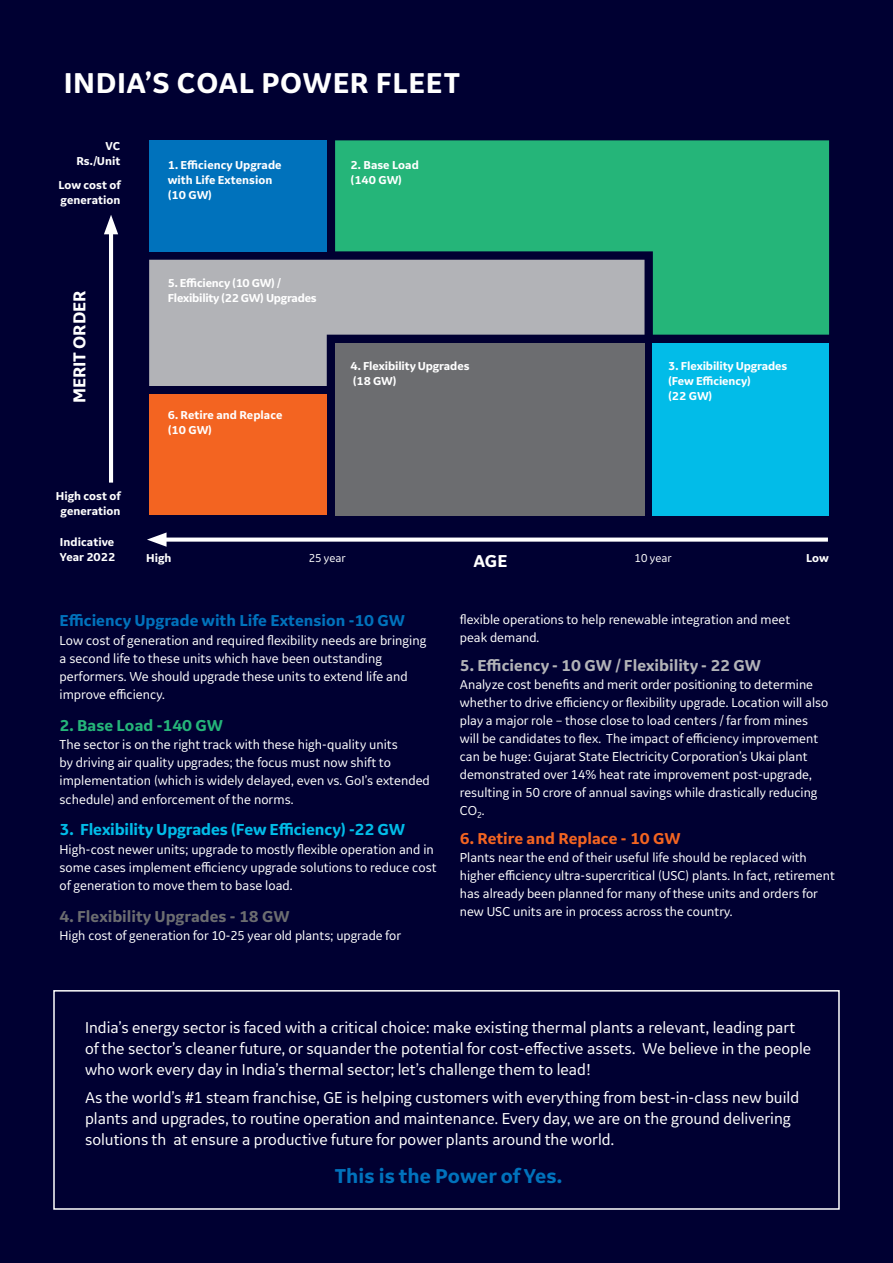
<style>
.page{position:relative;width:893px;height:1263px;background:#000032}
.page>*{position:absolute;margin:0;border:0;box-sizing:border-box;transform-origin:0 0}
.t1{font:700 30px "GE Inspira Sans";letter-spacing:.02em;color:#fff}
.t2{font:700 21px "GE Inspira Sans";color:#0072bc}
.t3{font:700 18px "GE Inspira Sans";color:#fff}
.t4{font:700 16.65px "GE Inspira Sans";letter-spacing:-.01em;color:#02bce8}
.t5{font:16.5px/21px "GE Inspira Sans";color:#fff}
.t6{font:700 16.5px "GE Inspira Sans";color:#0072bc}
.t7{font:700 16.5px "GE Inspira Sans";color:#b2b3b7}
.t8{font:700 16.5px "GE Inspira Sans";color:#6c6d70}
.t9{font:700 16.5px "GE Inspira Sans";color:#f36421}
.t10{font:700 16.5px "GE Inspira Sans";color:#25b579}
.t11{font:13.65px/18.1px "GE Inspira Sans";color:#fff}
.t12{font:13.5px/18px "GE Inspira Sans";color:#fff}
.t13{font:700 12px/15px "GE Inspira Sans";color:#fff}
.t14{font:700 12px "GE Inspira Sans";letter-spacing:-.02em;color:#fff}
.t15{font:12px "GE Inspira Sans";color:#fff}
</style>
<div class="page">
<div style="left:149px;top:394px;width:178px;height:121px;background:#f36421"></div>
<div style="left:149px;top:260px;width:186px;height:126px;background:#b2b3b7"></div>
<div style="left:149px;top:140px;width:178px;height:111px;background:#0072bc"></div>
<div style="left:653px;top:343px;width:176px;height:172px;background:#02bce8"></div>
<div style="left:335px;top:343px;width:309px;height:172px;background:#6c6d70"></div>
<svg style="left:335px;top:140px;width:494px;height:195px;background:#45ad85"></svg>
<div style="left:159px;top:537px;width:669px;height:5px;background:#fff"></div>
<svg style="left:147px;top:532px;width:20px;height:15px"></svg>
<hr style="left:109px;top:227px;width:4px;height:256px;background:#fff">
<svg style="left:104px;top:215px;width:14px;height:19px"></svg>
<p class="t1" style="left:64px;top:65px;width:398px">INDIA’S COAL POWER FLEET</p>
<p class="t13" style="left:106px;top:138px;width:16px">VC</p>
<p class="t13" style="left:76px;top:153px;width:46px">Rs./Unit</p>
<p class="t13" style="left:59px;top:177px;width:64px">Low cost of generation</p>
<p class="t13" style="left:168px;top:157px;width:115px">1. Efficiency Upgrade</p>
<p class="t13" style="left:168px;top:172px;width:106px">with Life Extension</p>
<p class="t13" style="left:168px;top:187px;width:46px">(10 GW)</p>
<p class="t13" style="left:351px;top:157px;width:70px">2. Base Load</p>
<p class="t13" style="left:351px;top:172px;width:53px">(140 GW)</p>
<p class="t3" style="left:68px;top:403px;width:115px;rotate:-90deg">MERIT ORDER</p>
<p class="t13" style="left:56px;top:489px;width:66px;text-align:center">High cost of generation</p>
<p class="t13" style="left:60px;top:534px;width:57px">Indicative<br>Year 2022</p>
<p class="t14" style="left:168px;top:276px;width:115px">5. Efficiency (10 GW) /</p>
<p class="t14" style="left:168px;top:291px;width:150px">Flexibility (22 GW) Upgrades</p>
<p class="t13" style="left:168px;top:408px;width:116px">6. Retire and Replace</p>
<p class="t13" style="left:168px;top:423px;width:46px">(10 GW)</p>
<p class="t13" style="left:351px;top:358px;width:120px">4. Flexibility Upgrades</p>
<p class="t13" style="left:353px;top:373px;width:45px">(18 GW)</p>
<p class="t13" style="left:668px;top:358px;width:121px">3. Flexibility Upgrades</p>
<p class="t13" style="left:668px;top:373px;width:84px">(Few Efficiency)</p>
<p class="t13" style="left:668px;top:388px;width:46px">(22 GW)</p>
<p class="t13" style="left:146px;top:550px;width:27px">High</p>
<p class="t15" style="left:309px;top:550px;width:39px">25 year</p>
<p class="t15" style="left:635px;top:550px;width:39px">10 year</p>
<p class="t13" style="left:806px;top:550px;width:24px">Low</p>
<p class="t3" style="left:473px;top:549px;width:36px">AGE</p>
<p class="t6" style="left:60px;top:611px;width:347px">Efficiency Upgrade with Life Extension -10 GW</p>
<p class="t11" style="left:60px;top:630px;width:368px">Low cost of generation and required flexibility needs are bringing a second life to these units which have been outstanding performers. We should upgrade these units to extend life and improve efficiency.</p>
<p class="t10" style="left:60px;top:715px;width:165px">2. Base Load -140 GW</p>
<p class="t11" style="left:60px;top:735px;width:372px">The sector is on the right track with these high-quality units<br>by driving air quality upgrades; the focus must now shift to implementation (which is widely delayed, even vs. GoI’s extended schedule) and enforcement of the norms.</p>
<p class="t4" style="left:60px;top:819px;width:347px">3. Flexibility Upgrades (Few Efficiency) -22 GW</p>
<p class="t11" style="left:60px;top:840px;width:379px">High-cost newer units; upgrade to mostly flexible operation and in some cases implement efficiency upgrade solutions to reduce cost of generation to move them to base load.</p>
<p class="t8" style="left:60px;top:906px;width:232px">4. Flexibility Upgrades - 18 GW</p>
<p class="t12" style="left:60px;top:926px;width:343px">High cost of generation for 10-25 year old plants; upgrade for</p>
<p class="t12" style="left:460px;top:610px;width:332px">flexible operations to help renewable integration and meet peak demand.</p>
<p class="t7" style="left:460px;top:655px;width:303px">5. Efficiency - 10 GW / Flexibility - 22 GW</p>
<p class="t12" style="left:460px;top:675px;width:370px">Analyze cost benefits and merit order positioning to determine whether to drive efficiency or flexibility upgrade. Location will also play a major role – those close to load centers / far from mines will be candidates to flex. The impact of efficiency improvement can be huge: Gujarat State Electricity Corporation’s Ukai plant demonstrated over 14% heat rate improvement post-upgrade, resulting in 50 crore of annual savings while drastically reducing CO<sub>2</sub>.</p>
<p class="t9" style="left:460px;top:828px;width:222px">6. Retire and Replace - 10 GW</p>
<p class="t12" style="left:460px;top:848px;width:376px">Plants near the end of their useful life should be replaced with higher efficiency ultra-supercritical (USC) plants. In fact, retirement has already been planned for many of these units and orders for new USC units are in process across the country.</p>
<p class="t5" style="left:85px;top:1017px;width:728px">India’s energy sector is faced with a critical choice: make existing thermal plants a relevant, leading part of the sector’s cleaner future, or squander the potential for cost-effective assets. We believe in the people who work every day in India’s thermal sector; let’s challenge them to lead!</p>
<p class="t5" style="left:85px;top:1087px;width:716px">As the world’s #1 steam franchise, GE is helping customers with everything from best-in-class new build plants and upgrades, to routine operation and maintenance. Every day, we are on the ground delivering solutions th at ensure a productive future for power plants around the world.</p>
<p class="t2" style="left:335px;top:1163px;width:229px">This is the Power of Yes.</p>
</div>
